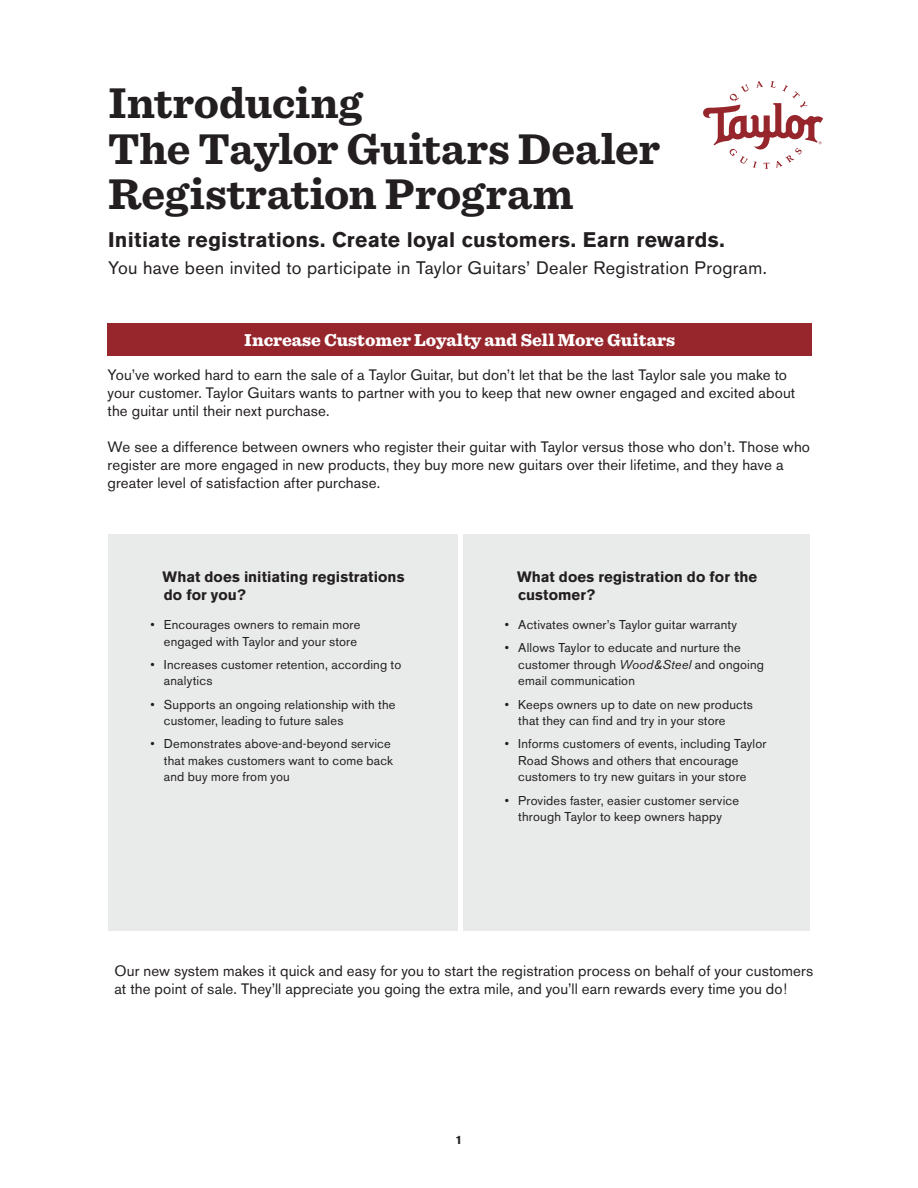
<style>
.page{position:relative;width:918px;height:1188px;background:#fff}
.page>*{position:absolute;margin:0;border:0;box-sizing:border-box;transform-origin:0 0}
.t1{font:700 45px/45.5px "Sentinel";letter-spacing:-.005em;color:#231f20}
.t2{font:700 21px "Akzidenz Grotesk BE";letter-spacing:.015em;color:#231f20}
.t3{font:18px "Akzidenz Grotesk BE";letter-spacing:.02em;color:#231f20}
.t4{font:900 18px "Sentinel";color:#fff}
.bullets_2nd_tier{font:15px/18px "Akzidenz Grotesk BE";letter-spacing:.01em;color:#231f20}
.bullets_2nd_tier-2{font:700 15px/18px "Akzidenz Grotesk BE";letter-spacing:.005em;color:#231f20}
.t5{font:12.75px/16.5px "Akzidenz Grotesk BE";letter-spacing:.015em;color:#231f20}
.t6{font:700 12px "Akzidenz Grotesk BE";color:#231f20}
.s1{font-style:italic}
</style>
<div class="page">
<svg style="left:703px;top:81px;width:120px;height:88px"></svg>
<div style="left:463px;top:534px;width:347px;height:397px;background:#e9ebea"></div>
<div style="left:108px;top:534px;width:350px;height:397px;background:#e9ebea"></div>
<div style="left:108px;top:323px;width:704px;height:33px;background:#96262c"></div>
<p class="t1" style="left:108px;top:79px;width:553px">Introducing<br>The Taylor Guitars Dealer<br>Registration Program</p>
<p class="t2" style="left:108px;top:227px;width:618px">Initiate registrations. Create loyal customers. Earn rewards.</p>
<p class="t3" style="left:108px;top:257px;width:660px">You have been invited to participate in Taylor Guitars’ Dealer Registration Program.</p>
<p class="t4" style="left:244px;top:325px;width:432px">Increase Customer Loyalty and Sell More Guitars</p>
<p class="bullets_2nd_tier" style="left:108px;top:366px;width:689px">You’ve worked hard to earn the sale of a Taylor Guitar, but don’t let that be the last Taylor sale you make to your customer. Taylor Guitars wants to partner with you to keep that new owner engaged and excited about the guitar until their next purchase.</p>
<p class="bullets_2nd_tier" style="left:108px;top:438px;width:704px">We see a difference between owners who register their guitar with Taylor versus those who don’t. Those who register are more engaged in new products, they buy more new guitars over their lifetime, and they have a greater level of satisfaction after purchase.</p>
<p class="bullets_2nd_tier-2" style="left:163px;top:568px;width:243px">What does initiating registrations do for you?</p>
<p class="t5" style="left:150px;top:617px;width:212px;text-align:right">• Encourages owners to remain more engaged with Taylor and your store</p>
<p class="t5" style="left:164px;top:656px;width:239px;text-indent:-14px">• Increases customer retention, according to analytics</p>
<p class="t5" style="left:164px;top:696px;width:233px;text-indent:-14px">• Supports an ongoing relationship with the customer, leading to future sales</p>
<p class="t5" style="left:164px;top:736px;width:231px;text-indent:-14px">• Demonstrates above-and-beyond service that makes customers want to come back and buy more from you</p>
<p class="bullets_2nd_tier-2" style="left:517px;top:568px;width:242px">What does registration do for the customer?</p>
<p class="t5" style="left:505px;top:617px;width:234px">• Activates owner’s Taylor guitar warranty</p>
<p class="t5" style="left:518px;top:640px;width:247px;text-indent:-14px">• Allows Taylor to educate and nurture the customer through <span class="s1">Wood&amp;Steel</span> and ongoing email communication</p>
<p class="t5" style="left:518px;top:696px;width:236px;text-indent:-14px">• Keeps owners up to date on new products that they can find and try in your store</p>
<p class="t5" style="left:518px;top:736px;width:250px;text-indent:-14px">• Informs customers of events, including Taylor<br>Road Shows and others that encourage customers to try new guitars in your store</p>
<p class="t5" style="left:505px;top:792px;width:236px;text-align:center">• Provides faster, easier customer service through Taylor to keep owners happy</p>
<p class="bullets_2nd_tier" style="left:114px;top:962px;width:700px">Our new system makes it quick and easy for you to start the registration process on behalf of your customers at the point of sale. They’ll appreciate you going the extra mile, and you’ll earn rewards every time you do!</p>
<p class="t6" style="left:456px;top:1133px;width:8px">1</p>
</div>
